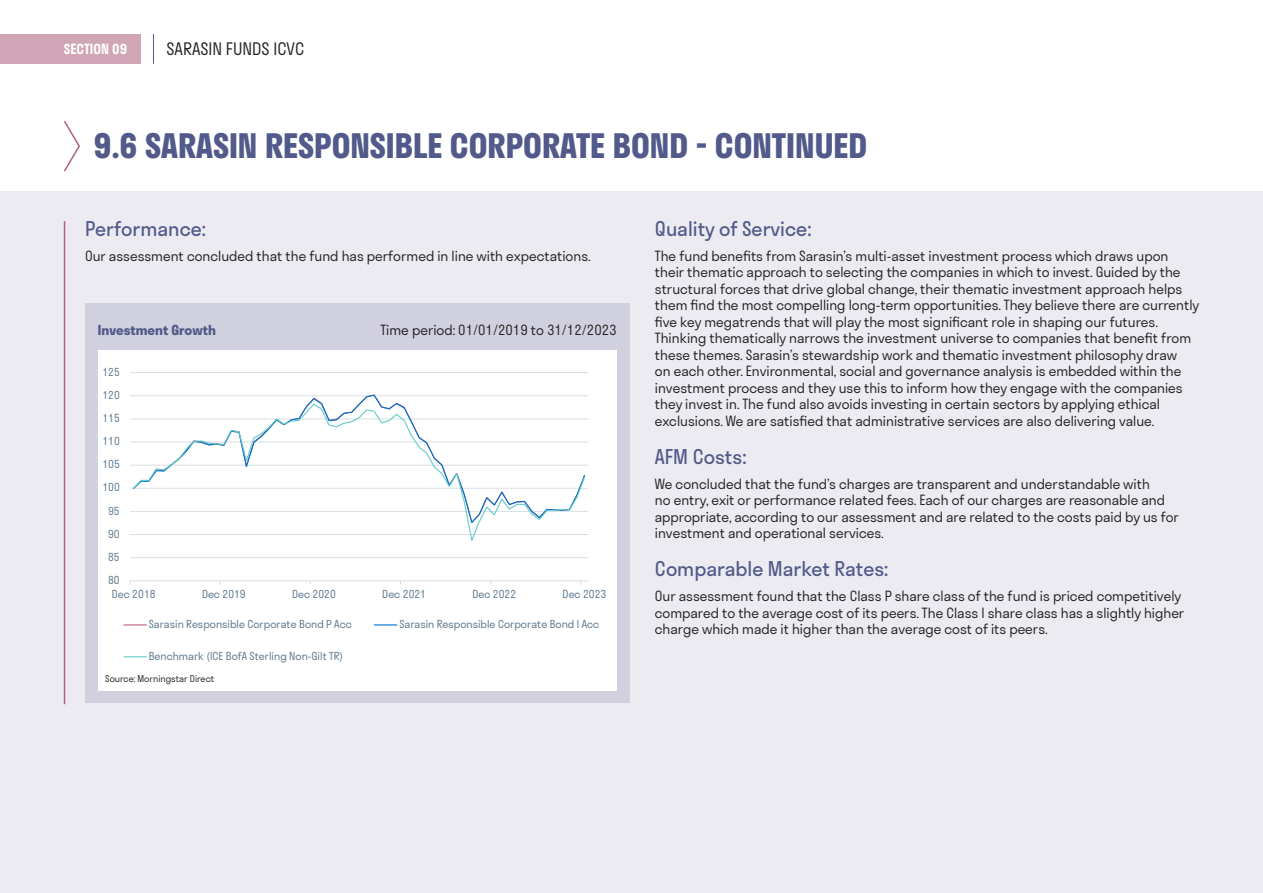
<style>
.page{position:relative;width:1263px;height:893px;background:#fff}
.page>*{position:absolute;margin:0;border:0;box-sizing:border-box;transform-origin:0 0}
.HEADER_-_MAIN_SECTIO{font:700 33px "Stratos";color:#515a8a}
.HEADER_INDIGO_13_14{font:19.5px "Stratos";color:#515a8a}
.t1{font:300 16.5px "Stratos";color:#231f20}
.BODY_-_9_11_BLK{font:300 13.5px/16.5px "Stratos";color:#231f20}
.t2{font:700 13.5px "Stratos";color:#515a8a}
.t3{font:600 13.5px "Stratos";color:#fff}
.t4{font:300 10.65px "Stratos";color:#58748a}
.BODY_-_9_11_BLK-2{font:300 9px "Stratos";color:#231f20}
</style>
<div class="page">
<div style="left:0;top:191px;width:1263px;height:702px;background:#ecebf1"></div>
<hr style="left:64px;top:221px;width:1px;height:483px;background:#af6184">
<svg style="left:64px;top:121px;width:16px;height:51px"></svg>
<div style="left:85px;top:303px;width:544px;height:400px;background:#d1d0df"></div>
<div style="left:98px;top:350px;width:519px;height:340px;background:#fff"></div>
<hr style="left:130px;top:557px;width:458px;height:1px;background:#d7dfe5">
<hr style="left:130px;top:534px;width:458px;height:1px;background:#d7dfe5">
<hr style="left:130px;top:511px;width:458px;height:1px;background:#d7dfe5">
<hr style="left:130px;top:488px;width:458px;height:1px;background:#d7dfe5">
<hr style="left:130px;top:465px;width:458px;height:1px;background:#d7dfe5">
<hr style="left:130px;top:442px;width:458px;height:1px;background:#d7dfe5">
<hr style="left:130px;top:418px;width:458px;height:1px;background:#d7dfe5">
<hr style="left:130px;top:395px;width:458px;height:1px;background:#d7dfe5">
<hr style="left:130px;top:372px;width:458px;height:1px;background:#d7dfe5">
<hr style="left:130px;top:580px;width:458px;height:1px;background:#d7dfe5">
<svg style="left:132px;top:394px;width:454px;height:8px"></svg>
<svg style="left:132px;top:402px;width:454px;height:139px"></svg>
<svg style="left:124px;top:624px;width:22px;height:1px"></svg>
<svg style="left:374px;top:624px;width:23px;height:1px"></svg>
<svg style="left:124px;top:656px;width:22px;height:1px"></svg>
<div style="left:0;top:34px;width:140px;height:30px;background:#d0a6b6"></div>
<hr style="left:153px;top:34px;width:1px;height:30px;background:#515a8a">
<p class="t3" style="left:64px;top:38px;width:65px">SECTION 09</p>
<p class="t1" style="left:167px;top:36px;width:139px">SARASIN FUNDS ICVC</p>
<p class="HEADER_-_MAIN_SECTIO" style="left:94px;top:120px;width:775px">9.6 SARASIN RESPONSIBLE CORPORATE BOND - CONTINUED</p>
<p class="HEADER_INDIGO_13_14" style="left:85px;top:213px;width:122px">Performance:</p>
<p class="BODY_-_9_11_BLK" style="left:85px;top:247px;width:507px">Our assessment concluded that the fund has performed in line with expectations.</p>
<p class="t2" style="left:98px;top:319px;width:120px">Investment Growth</p>
<p class="BODY_-_9_11_BLK" style="left:380px;top:321px;width:238px">Time period: 01/01/2019 to 31/12/2023</p>
<p class="t4" style="left:102px;top:363px;width:19px">125</p>
<p class="t4" style="left:102px;top:386px;width:19px">120</p>
<p class="t4" style="left:102px;top:410px;width:19px">115</p>
<p class="t4" style="left:102px;top:433px;width:19px">110</p>
<p class="t4" style="left:102px;top:456px;width:19px">105</p>
<p class="t4" style="left:102px;top:479px;width:19px">100</p>
<p class="t4" style="left:108px;top:502px;width:13px">95</p>
<p class="t4" style="left:108px;top:525px;width:13px">90</p>
<p class="t4" style="left:108px;top:548px;width:13px">85</p>
<p class="t4" style="left:108px;top:571px;width:13px">80</p>
<p class="t4" style="left:112px;top:586px;width:45px">Dec 2018</p>
<p class="t4" style="left:202px;top:586px;width:45px">Dec 2019</p>
<p class="t4" style="left:292px;top:586px;width:45px">Dec 2020</p>
<p class="t4" style="left:382px;top:586px;width:45px">Dec 2021</p>
<p class="t4" style="left:472px;top:586px;width:45px">Dec 2022</p>
<p class="t4" style="left:563px;top:586px;width:45px">Dec 2023</p>
<p class="t4" style="left:149px;top:616px;width:204px">Sarasin Responsible Corporate Bond P Acc</p>
<p class="t4" style="left:399px;top:616px;width:201px">Sarasin Responsible Corporate Bond I Acc</p>
<p class="t4" style="left:149px;top:648px;width:196px">Benchmark (ICE BofA Sterling Non-Gilt TR)</p>
<p class="BODY_-_9_11_BLK-2" style="left:105px;top:671px;width:111px">Source: Morningstar Direct</p>
<p class="HEADER_INDIGO_13_14" style="left:655px;top:213px;width:158px">Quality of Service:</p>
<p class="BODY_-_9_11_BLK" style="left:655px;top:247px;width:546px">The fund benefits from Sarasin’s multi-asset investment process which draws upon their thematic approach to selecting the companies in which to invest. Guided by the structural forces that drive global change, their thematic investment approach helps them find the most compelling long-term opportunities. They believe there are currently five key megatrends that will play the most significant role in shaping our futures.<br>Thinking thematically narrows the investment universe to companies that benefit from these themes. Sarasin’s stewardship work and thematic investment philosophy draw<br>on each other. Environmental, social and governance analysis is embedded within the investment process and they use this to inform how they engage with the companies they invest in. The fund also avoids investing in certain sectors by applying ethical exclusions. We are satisfied that administrative services are also delivering value.</p>
<p class="HEADER_INDIGO_13_14" style="left:655px;top:441px;width:93px">AFM Costs:</p>
<p class="BODY_-_9_11_BLK" style="left:655px;top:475px;width:526px">We concluded that the fund’s charges are transparent and understandable with<br>no entry, exit or performance related fees. Each of our charges are reasonable and appropriate, according to our assessment and are related to the costs paid by us for investment and operational services.</p>
<p class="HEADER_INDIGO_13_14" style="left:655px;top:553px;width:235px">Comparable Market Rates:</p>
<p class="BODY_-_9_11_BLK" style="left:655px;top:587px;width:531px">Our assessment found that the Class P share class of the fund is priced competitively compared to the average cost of its peers. The Class I share class has a slightly higher charge which made it higher than the average cost of its peers.</p>
</div>
